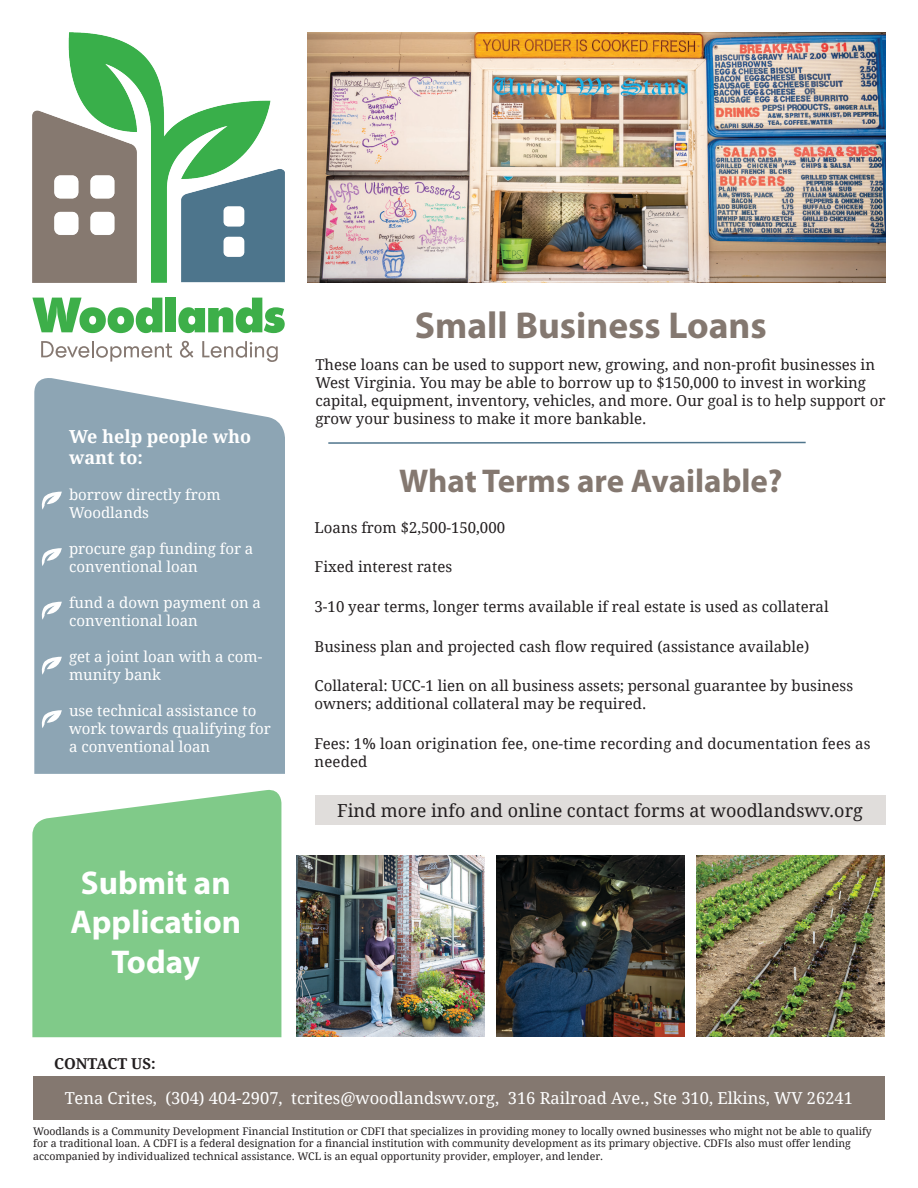
<style>
.page{position:relative;width:918px;height:1188px;background:#fff}
.page>*{position:absolute;margin:0;border:0;box-sizing:border-box;transform-origin:0 0}
.t1{font:700 37.5px "Myriad Pro";color:#847870}
.t2{font:700 33px "Myriad Pro";color:#fff}
.t3{font:700 33px "Myriad Pro";color:#847870}
.t4{font:18px "Droid Serif";color:#231f20}
.t5{font:700 18px/21.6px "Droid Serif";color:#fff}
.t6{font:16.5px "Droid Serif";color:#fff}
.t7{font:15px/18px "Droid Serif";color:#231f20}
.t8{font:15px/18px "Droid Serif";color:#fff}
.t9{font:700 15px "Droid Serif";color:#231f20}
.t10{font:10.5px/12.6px "Droid Serif";color:#231f20}
</style>
<div class="page">
<div style="left:34px;top:378px;width:251px;height:396px;background:#8da5b4"></div>
<svg style="left:32px;top:789px;width:249px;height:248px;background:#88cd90"></svg>
<img style="left:496px;top:855px;width:189px;height:182px">
<img style="left:296px;top:855px;width:189px;height:182px">
<img style="left:696px;top:855px;width:189px;height:182px">
<img style="left:32px;top:32px;width:253px;height:251px">
<svg style="left:32px;top:298px;width:130px;height:35px"></svg>
<div style="left:166px;top:298px;width:10px;height:34px;background:#3daf49"></div>
<svg style="left:178px;top:298px;width:107px;height:35px"></svg>
<svg style="left:41px;top:341px;width:131px;height:21px"></svg>
<svg style="left:180px;top:341px;width:13px;height:17px"></svg>
<svg style="left:202px;top:341px;width:76px;height:21px"></svg>
<svg style="left:328px;top:441px;width:478px;height:3px"></svg>
<img style="left:308px;top:32px;width:578px;height:250px">
<svg style="left:41px;top:548px;width:21px;height:18px"></svg>
<svg style="left:41px;top:492px;width:21px;height:18px"></svg>
<svg style="left:41px;top:602px;width:21px;height:18px"></svg>
<svg style="left:41px;top:657px;width:21px;height:18px"></svg>
<svg style="left:41px;top:710px;width:21px;height:18px"></svg>
<div style="left:315px;top:795px;width:571px;height:30px;background:#e0dddb"></div>
<div style="left:33px;top:1076px;width:852px;height:44px;background:#847870"></div>
<p class="t5" style="left:69px;top:425px;width:184px">We help people who want to:</p>
<p class="t8" style="left:69px;top:486px;width:153px">borrow directly from</p>
<p class="t8" style="left:69px;top:504px;width:82px">Woodlands</p>
<p class="t8" style="left:69px;top:540px;width:186px">procure gap funding for a conventional loan</p>
<p class="t8" style="left:69px;top:594px;width:194px">fund a down payment on a conventional loan</p>
<p class="t8" style="left:69px;top:648px;width:195px">get a joint loan with a com&shy;munity bank</p>
<p class="t8" style="left:69px;top:702px;width:203px">use technical assistance to work towards qualifying for a conventional loan</p>
<p class="t2" style="left:81px;top:861px;width:151px">Submit an</p>
<p class="t2" style="left:70px;top:901px;width:172px">Application</p>
<p class="t2" style="left:112px;top:940px;width:90px">Today</p>
<p class="t9" style="left:54px;top:1053px;width:103px">CONTACT US:</p>
<p class="t1" style="left:415px;top:301px;width:353px">Small Business Loans</p>
<p class="t7" style="left:315px;top:355px;width:572px">These loans can be used to support new, growing, and non-profit businesses in West Virginia. You may be able to borrow up to $150,000 to invest in working capital, equipment, inventory, vehicles, and more. Our goal is to help support or grow your business to make it more bankable.</p>
<p class="t3" style="left:399px;top:459px;width:385px">What Terms are Available?</p>
<p class="t7" style="left:315px;top:518px;width:192px">Loans from $2,500-150,000</p>
<p class="t7" style="left:315px;top:557px;width:139px">Fixed interest rates</p>
<p class="t7" style="left:315px;top:597px;width:516px">3-10 year terms, longer terms available if real estate is used as collateral</p>
<p class="t7" style="left:315px;top:637px;width:496px">Business plan and projected cash flow required (assistance available)</p>
<p class="t7" style="left:315px;top:677px;width:540px">Collateral: UCC-1 lien on all business assets; personal guarantee by business owners; additional collateral may be required.</p>
<p class="t7" style="left:315px;top:734px;width:557px">Fees: 1% loan origination fee, one-time recording and documentation fees as needed</p>
<p class="t4" style="left:337px;top:798px;width:527px">Find more info and online contact forms at woodlandswv.org</p>
<p class="t6" style="left:65px;top:1087px;width:790px">Tena Crites, (304) 404-2907, tcrites@woodlandswv.org, 316 Railroad Ave., Ste 310, Elkins, WV 26241</p>
<p class="t10" style="left:33px;top:1124px;width:840px">Woodlands is a Community Development Financial Institution or CDFI that specializes in providing money to locally owned businesses who might not be able to qualify for a traditional loan. A CDFI is a federal designation for a financial institution with community development as its primary objective. CDFIs also must offer lending accompanied by individualized technical assistance. WCL is an equal opportunity provider, employer, and lender.</p>
</div>
